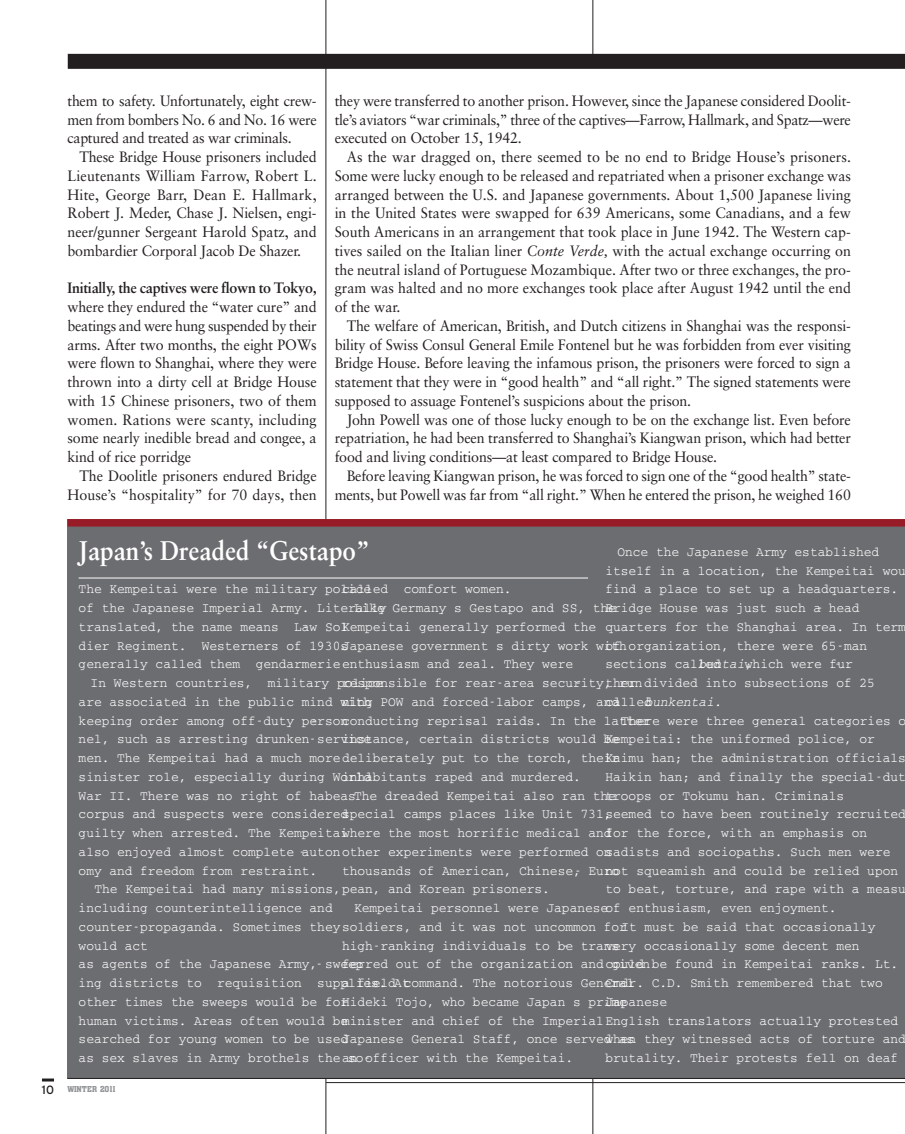
<style>
.page{position:relative;width:905px;height:1134px;background:#fff}
.page>*{position:absolute;margin:0;border:0;box-sizing:border-box;transform-origin:0 0}
.t1{font:700 27px "Sabon";color:#fff;scale:.9 1}
.t2{font:15px/18.8px "Sabon";letter-spacing:-.01em;color:#231f20;text-align:justify;scale:.95 1}
.t3{font:700 15px "Sabon";letter-spacing:-.015em;color:#231f20;scale:.95 1}
.t4{font:13.5px/18.8px "Courier";color:#fff;scale:.95 1}
.t5{font:9px "Aachen Medium Plain";letter-spacing:.01em;color:#939598}
.s1{font-style:italic}
.s2{font-family:"Interstate";font-size:12px;color:#231f20}
</style>
<div class="page">
<svg style="left:42px;top:1079px;width:12px;height:3px"></svg>
<hr style="left:326px;top:1082px;width:578px;height:1px;background:#231f20">
<hr style="left:325px;top:0;width:1px;height:1134px;background:#231f20">
<hr style="left:592px;top:1078px;width:1px;height:56px;background:#231f20">
<hr style="left:592px;top:0;width:1px;height:65px;background:#231f20">
<div style="left:68px;top:519px;width:836px;height:560px;background:#6c6d70"></div>
<div style="left:68px;top:54px;width:836px;height:15px;background:#231f20"></div>
<div style="left:68px;top:519px;width:836px;height:8px;background:#981c28"></div>
<hr style="left:68px;top:1078px;width:836px;height:1px;background:#231f20">
<hr style="left:79px;top:578px;width:509px;height:1px;background:#fff">
<p class="t2" style="left:68px;top:92px;width:264px">them to safety. Unfortunately, eight crew&shy;men from bombers No. 6 and No. 16 were captured and treated as war criminals.</p>
<p class="t2" style="left:68px;top:149px;width:264px;text-indent:12px">These Bridge House prisoners included Lieutenants William Farrow, Robert L.<br>Hite, George Barr, Dean E. Hallmark, Robert J. Meder, Chase J. Nielsen, engi&shy;neer/gunner Sergeant Harold Spatz, and bombardier Corporal Jacob De Shazer.</p>
<p class="t3" style="left:68px;top:282px;width:264px">Initially, the captives were flown to Tokyo,</p>
<p class="t2" style="left:68px;top:299px;width:264px">where they endured the “water cure” and beatings and were hung suspended by their arms. After two months, the eight POWs were flown to Shanghai, where they were thrown into a dirty cell at Bridge House with 15 Chinese prisoners, two of them women. Rations were scanty, including some nearly inedible bread and congee, a kind of rice porridge</p>
<p class="t2" style="left:68px;top:467px;width:264px;text-align:right">The Doolitle prisoners endured Bridge<br>House’s “hospitality” for 70 days, then</p>
<p class="t2" style="left:335px;top:92px;width:545px">they were transferred to another prison. However, since the Japanese considered Doolit&shy;tle’s aviators “war criminals,” three of the captives—Farrow, Hallmark, and Spatz—were executed on October 15, 1942.</p>
<p class="t2" style="left:335px;top:149px;width:545px;text-indent:12px">As the war dragged on, there seemed to be no end to Bridge House’s prisoners.<br>Some were lucky enough to be released and repatriated when a prisoner exchange was arranged between the U.S. and Japanese governments. About 1,500 Japanese living in the United States were swapped for 639 Americans, some Canadians, and a few South Americans in an arrangement that took place in June 1942. The Western cap&shy;tives sailed on the Italian liner <span class="s1">Conte Verde,</span> with the actual exchange occurring on the neutral island of Portuguese Mozambique. After two or three exchanges, the pro&shy;gram was halted and no more exchanges took place after August 1942 until the end of the war.</p>
<p class="t2" style="left:335px;top:317px;width:545px;text-indent:12px">The welfare of American, British, and Dutch citizens in Shanghai was the responsi&shy;bility of Swiss Consul General Emile Fontenel but he was forbidden from ever visiting Bridge House. Before leaving the infamous prison, the prisoners were forced to sign a statement that they were in “good health” and “all right.” The signed statements were supposed to assuage Fontenel’s suspicions about the prison.</p>
<p class="t2" style="left:335px;top:411px;width:545px;text-indent:12px">John Powell was one of those lucky enough to be on the exchange list. Even before repatriation, he had been transferred to Shanghai’s Kiangwan prison, which had better food and living conditions—at least compared to Bridge House.</p>
<p class="t2" style="left:335px;top:467px;width:545px;text-align:right">Before leaving Kiangwan prison, he was forced to sign one of the “good health” state&shy;ments, but Powell was far from “all right.” When he entered the prison, he weighed 160</p>
<h1 class="t1" style="left:79px;top:540px;width:325px">Japan’s Dreaded “Gestapo”</h1>
<p class="t4" style="left:605px;top:543px;width:317px;text-indent:12px">Once the Japanese Army established itself in a location, the Kempeitai wou find a place to set up a headquarters.<br>Bridge House was just such a head</p>
<p class="t4" style="left:79px;top:581px;width:326px">The Kempeitai were the military police of the Japanese Imperial Army. Literally translated, the name means Law Sol</p>
<p class="t4" style="left:342px;top:581px;width:180px">called comfort women.</p>
<p class="t4" style="left:354px;top:599px;width:277px">Like Germany s Gestapo and SS, the</p>
<p class="t4" style="left:342px;top:618px;width:269px">Kempeitai generally performed the</p>
<p class="t4" style="left:342px;top:637px;width:301px">Japanese government s dirty work with</p>
<p class="t4" style="left:342px;top:674px;width:317px">responsible for rear-area security, run</p>
<p class="t4" style="left:605px;top:599px;width:317px;text-indent:211px">-<br>quarters for the Shanghai area. In term of organization, there were 65-man sections called</p>
<p class="t4" style="left:302px;top:618px;width:10px">-</p>
<p class="t4" style="left:79px;top:637px;width:285px">dier Regiment. Westerners of 1930s</p>
<p class="t4" style="left:79px;top:656px;width:522px">generally called them gendarmerieenthusiasm and zeal. They were</p>
<p class="t4" style="left:91px;top:674px;width:309px">In Western countries, military police</p>
<p class="t4" style="left:79px;top:693px;width:309px">are associated in the public mind with</p>
<p class="t4" style="left:79px;top:712px;width:285px">keeping order among off-duty person</p>
<p class="t4" style="left:698px;top:656px;width:164px"><span class="s1">buntai,</span>which were fur</p>
<p class="t4" style="left:605px;top:656px;width:285px;text-indent:229px">- ther divided into subsections of 25 c a l l e d <span class="s1">bunkentai.</span></p>
<p class="t4" style="left:621px;top:712px;width:301px">There were three general categories o</p>
<p class="t4" style="left:605px;top:731px;width:285px">Kempeitai: the uniformed police, or</p>
<p class="t4" style="left:605px;top:749px;width:317px">Kaimu han; the administration officials</p>
<p class="t4" style="left:605px;top:768px;width:317px">Haikin han; and finally the special-dut</p>
<p class="t4" style="left:605px;top:787px;width:253px">troops or Tokumu han. Criminals</p>
<p class="t4" style="left:605px;top:806px;width:317px">seemed to have been routinely recruited</p>
<p class="t4" style="left:605px;top:824px;width:277px">for the force, with an emphasis on</p>
<p class="t4" style="left:605px;top:843px;width:301px">sadists and sociopaths. Such men were</p>
<p class="t4" style="left:605px;top:862px;width:309px">not squeamish and could be relied upon</p>
<p class="t4" style="left:605px;top:881px;width:317px">to beat, torture, and rape with a measu</p>
<p class="t4" style="left:605px;top:899px;width:245px">of enthusiasm, even enjoyment.</p>
<p class="t4" style="left:621px;top:918px;width:269px">It must be said that occasionally</p>
<p class="t4" style="left:605px;top:937px;width:269px">very occasionally some decent men</p>
<p class="t4" style="left:605px;top:956px;width:309px">could be found in Kempeitai ranks. Lt.</p>
<p class="t4" style="left:605px;top:974px;width:293px">Cmdr. C.D. Smith remembered that two</p>
<p class="t4" style="left:605px;top:993px;width:66px">Japanese</p>
<p class="t4" style="left:605px;top:1031px;width:317px">when they witnessed acts of torture and brutality. Their protests fell on deaf</p>
<p class="t4" style="left:342px;top:674px;width:326px;text-indent:232px">-<br>ning POW and forced-labor camps, and conducting reprisal raids. In the latter instance, certain districts would be</p>
<p class="t4" style="left:342px;top:768px;width:253px">inhabitants raped and murdered.</p>
<p class="t4" style="left:342px;top:806px;width:285px">special camps places like Unit 731, where the most horrific medical and</p>
<p class="t4" style="left:342px;top:862px;width:293px">thousands of American, Chinese, Euro</p>
<p class="t4" style="left:79px;top:712px;width:309px;text-indent:232px">-<br>nel, such as arresting drunken service</p>
<p class="t4" style="left:79px;top:731px;width:570px;text-indent:230px">-<br>men. The Kempeitai had a much moredeliberately put to the torch, their sinister role, especially during World<br>War II. There was no right of habeasThe dreaded Kempeitai also ran the corpus and suspects were considered<br>guilty when arrested. The Kempeitai<br>also enjoyed almost complete auton other experiments were performed on</p>
<p class="t4" style="left:298px;top:843px;width:10px">-</p>
<p class="t4" style="left:79px;top:862px;width:253px">omy and freedom from restraint.</p>
<p class="t4" style="left:95px;top:881px;width:481px">The Kempeitai had many missions,pean, and Korean prisoners.</p>
<p class="t4" style="left:79px;top:899px;width:269px">including counterintelligence and</p>
<p class="t4" style="left:79px;top:918px;width:578px">counter-propaganda. Sometimes theysoldiers, and it was not uncommon for</p>
<p class="t4" style="left:79px;top:937px;width:74px">would act</p>
<p class="t4" style="left:79px;top:956px;width:301px">as agents of the Japanese Army, sweep</p>
<p class="t4" style="left:574px;top:862px;width:10px">-</p>
<p class="t4" style="left:354px;top:899px;width:269px">Kempeitai personnel were Japanese</p>
<p class="t4" style="left:342px;top:937px;width:293px">high-ranking individuals to be trans</p>
<p class="t4" style="left:342px;top:937px;width:586px;text-indent:220px">-<br>ferred out of the organization and given<br>a field command. The notorious General<br>Hideki Tojo, who became Japan s prime<br>minister and chief of the ImperialEnglish translators actually protested Japanese General Staff, once served as<br>an officer with the Kempeitai.</p>
<p class="t4" style="left:79px;top:956px;width:350px;text-indent:237px">-<br>ing districts to requisition supplies. At other times the sweeps would be for<br>human victims. Areas often would be searched for young women to be used<br>as sex slaves in Army brothels the so-</p>
<p class="t5" style="left:42px;top:1086px;width:75px"><span class="s2">10</span> WINTER 2011</p>
</div>
